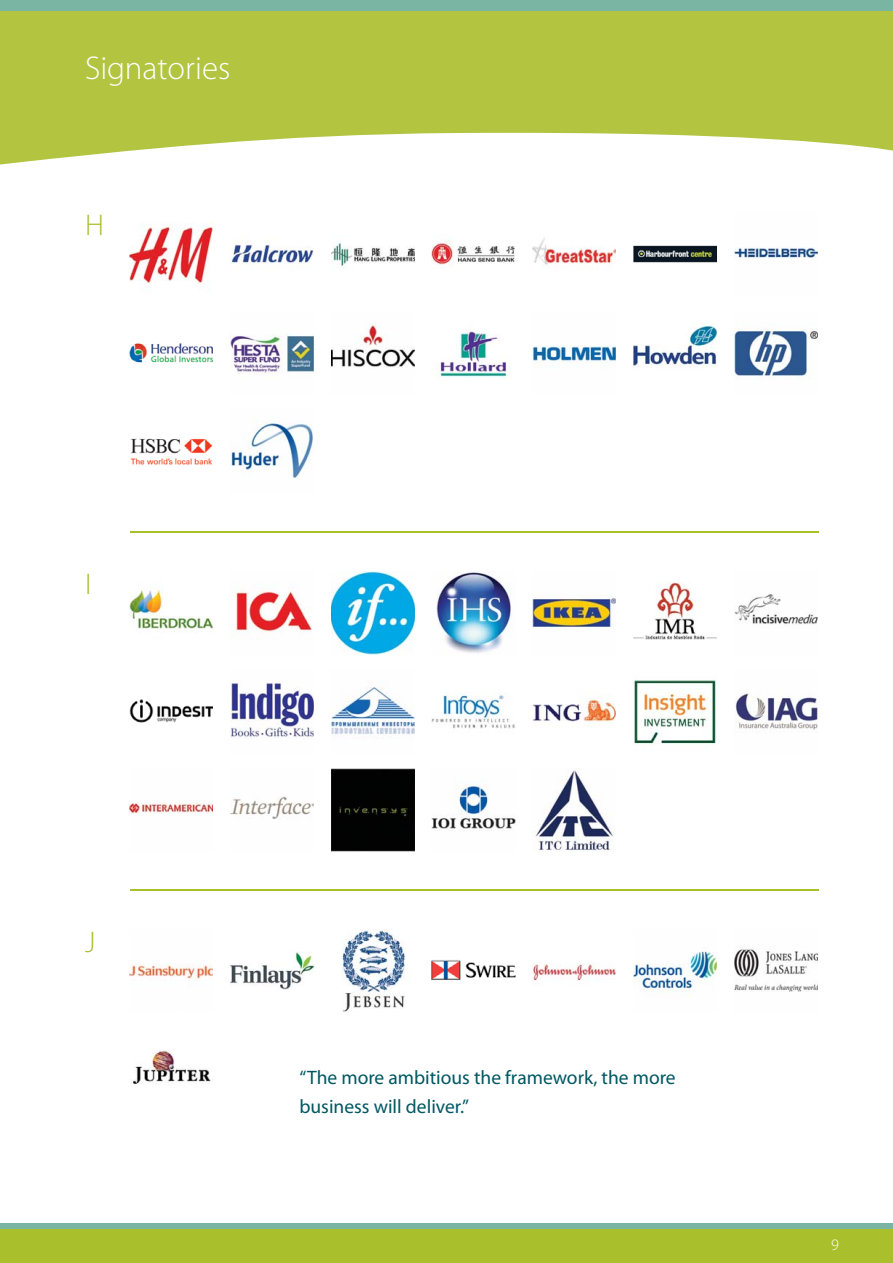
<style>
.page{position:relative;width:893px;height:1263px;background:#fff}
.page>*{position:absolute;margin:0;border:0;box-sizing:border-box;transform-origin:0 0}
.t1{font:300 33px "Myriad Pro";color:#fff}
.t2{font:300 30px "Myriad Pro";color:#aabf2c}
.t3{font:19.5px/28.5px "Myriad Pro";color:#005762}
.t4{font:300 16.05px "Myriad Pro";color:#fff}
</style>
<div class="page">
<svg style="left:0;top:10px;width:893px;height:155px;fill:#b2c440"></svg>
<div style="left:0;top:0;width:893px;height:10px;background:#7ab4a3"></div>
<div style="left:0;top:1223px;width:893px;height:8px;background:#7ab4a3"></div>
<div style="left:0;top:1229px;width:893px;height:34px;background:#aabf2c"></div>
<hr style="left:130px;top:532px;width:689px;height:1px;background:#aabf2c">
<hr style="left:130px;top:890px;width:689px;height:1px;background:#aabf2c">
<img style="left:129px;top:699px;width:84px;height:24px">
<img style="left:129px;top:803px;width:84px;height:11px">
<img style="left:230px;top:681px;width:84px;height:58px">
<img style="left:230px;top:796px;width:84px;height:23px">
<img style="left:331px;top:686px;width:83px;height:53px">
<img style="left:432px;top:694px;width:83px;height:35px">
<img style="left:533px;top:698px;width:83px;height:27px">
<img style="left:331px;top:768px;width:83px;height:83px">
<img style="left:432px;top:785px;width:83px;height:46px">
<img style="left:534px;top:768px;width:79px;height:83px">
<img style="left:633px;top:680px;width:83px;height:65px">
<img style="left:735px;top:693px;width:82px;height:37px">
<img style="left:129px;top:589px;width:84px;height:40px">
<img style="left:232px;top:590px;width:80px;height:47px">
<img style="left:331px;top:571px;width:83px;height:83px">
<img style="left:436px;top:572px;width:75px;height:81px">
<img style="left:533px;top:596px;width:83px;height:32px">
<img style="left:633px;top:582px;width:84px;height:58px">
<img style="left:734px;top:594px;width:83px;height:30px">
<img style="left:130px;top:964px;width:83px;height:19px">
<img style="left:230px;top:951px;width:84px;height:39px">
<img style="left:342px;top:929px;width:63px;height:83px">
<img style="left:432px;top:960px;width:83px;height:20px">
<img style="left:533px;top:963px;width:83px;height:18px">
<img style="left:633px;top:951px;width:84px;height:46px">
<img style="left:734px;top:948px;width:83px;height:44px">
<img style="left:133px;top:1050px;width:78px;height:35px">
<img style="left:129px;top:223px;width:84px;height:66px">
<img style="left:129px;top:343px;width:84px;height:20px">
<img style="left:231px;top:240px;width:83px;height:29px">
<img style="left:230px;top:334px;width:84px;height:39px">
<img style="left:230px;top:421px;width:83px;height:57px">
<img style="left:331px;top:242px;width:83px;height:26px">
<img style="left:331px;top:324px;width:83px;height:44px">
<img style="left:130px;top:438px;width:83px;height:27px">
<img style="left:432px;top:241px;width:83px;height:27px">
<img style="left:436px;top:331px;width:74px;height:48px">
<img style="left:533px;top:238px;width:83px;height:31px">
<img style="left:533px;top:345px;width:83px;height:20px">
<img style="left:633px;top:245px;width:84px;height:18px">
<img style="left:633px;top:324px;width:84px;height:44px">
<img style="left:734px;top:247px;width:83px;height:12px">
<img style="left:734px;top:328px;width:83px;height:52px">
<h1 class="t1" style="left:85px;top:55px;width:147px">Signatories</h1>
<h2 class="t2" style="left:85px;top:214px;width:20px">H</h2>
<h2 class="t2" style="left:85px;top:572px;width:8px">I</h2>
<h2 class="t2" style="left:85px;top:930px;width:12px">J</h2>
<p class="t3" style="left:299px;top:1064px;width:378px">“The more ambitious the framework, the more business will deliver.”</p>
<p class="t4" style="left:831px;top:1238px;width:9px">9</p>
</div>
